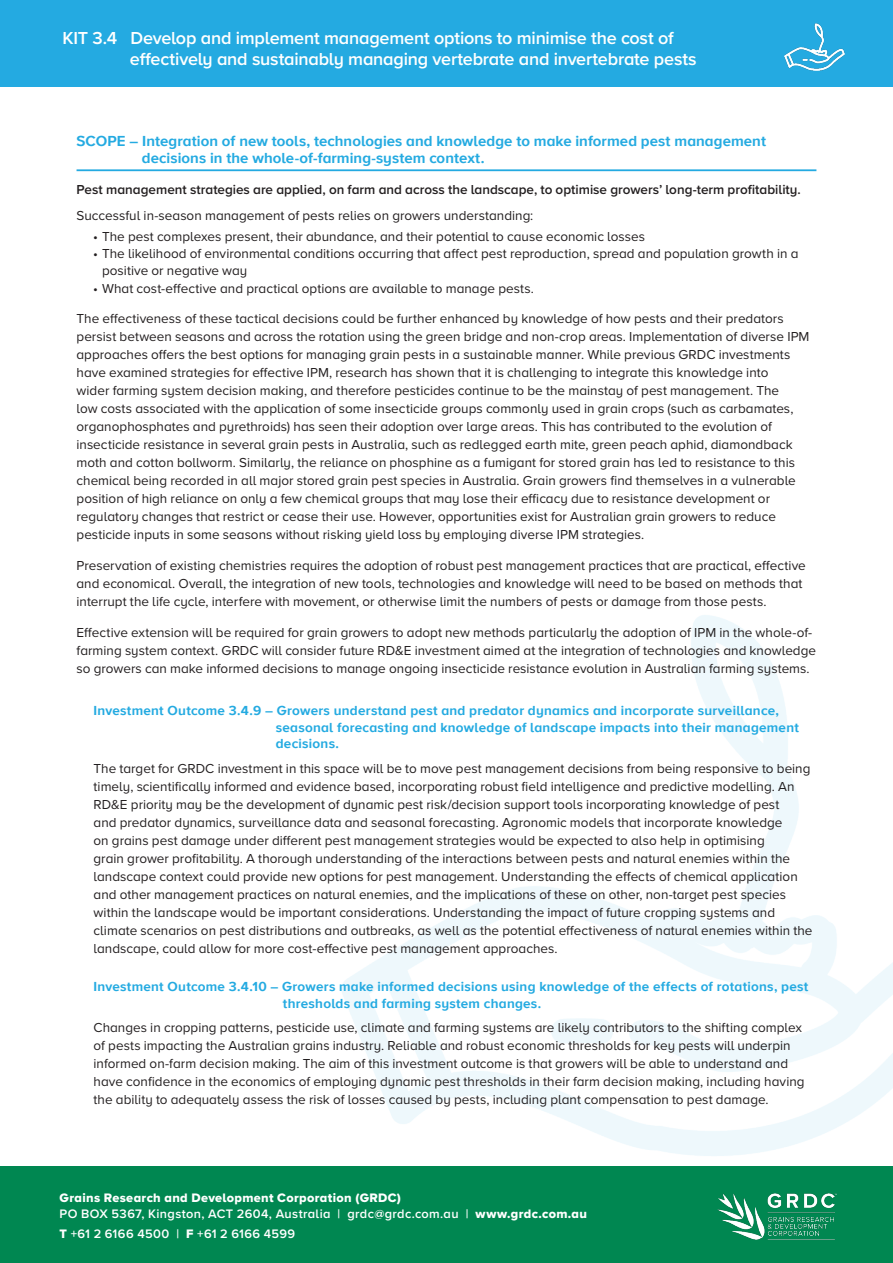
<style>
.page{position:relative;width:893px;height:1263px;background:#fff}
.page>*{position:absolute;margin:0;border:0;box-sizing:border-box;transform-origin:0 0}
.Banner_body_text{font:600 18px "Proxima Nova A";letter-spacing:-.01em;color:#fff}
.Text_heading_1_-_col{font:700 15px/17.2px "Proxima Nova AW01";letter-spacing:.005em;color:#24aae1}
.Body_text{font:13.5px/18px "Proxima Nova A";color:#231f20}
.Text_heading_2_-_col{font:700 13.5px/16.5px "Proxima Nova AW01";letter-spacing:.02em;color:#24aae1}
.Text_heading_2{font:600 13.5px "Proxima Nova A";color:#231f20}
.t1{font:600 12.75px "Proxima Nova A";letter-spacing:.03em;color:#fff}
.t2{font:12.75px "Proxima Nova A Extrabld";letter-spacing:.025em;color:#fff}
.s1{font-family:"Proxima Nova A Extrabld";font-weight:400}
</style>
<div class="page">
<div style="left:0;top:1166px;width:893px;height:97px;background:#008751"></div>
<img style="left:717px;top:1193px;width:120px;height:47px">
<div style="left:0;top:0;width:893px;height:86px;background:#24aae1"></div>
<img style="left:784px;top:23px;width:61px;height:48px">
<hr style="left:77px;top:169px;width:739px;height:2px;background:#24aae1">
<p class="Banner_body_text" style="left:63px;top:24px;width:613px">KIT 3.4 Develop and implement management options to minimise the cost of</p>
<p class="Banner_body_text" style="left:130px;top:46px;width:568px">effectively and sustainably managing vertebrate and invertebrate pests</p>
<p class="Text_heading_1_-_col" style="left:142px;top:132px;width:626px;text-indent:-65px">SCOPE – Integration of new tools, technologies and knowledge to make informed pest management decisions in the whole-of-farming-system context.</p>
<p class="Text_heading_2" style="left:77px;top:180px;width:726px">Pest management strategies are applied, on farm and across the landscape, to optimise growers’ long-term profitability.</p>
<p class="Body_text" style="left:77px;top:206px;width:458px">Successful in-season management of pests relies on growers understanding:</p>
<p class="Body_text" style="left:93px;top:227px;width:553px">• The pest complexes present, their abundance, and their potential to cause economic losses</p>
<p class="Body_text" style="left:102px;top:245px;width:698px;line-height:17.2px;text-indent:-9px">• The likelihood of environmental conditions occurring that affect pest reproduction, spread and population growth in a positive or negative way</p>
<p class="Body_text" style="left:93px;top:279px;width:442px">• What cost-effective and practical options are available to manage pests.</p>
<p class="Body_text" style="left:77px;top:309px;width:734px">The effectiveness of these tactical decisions could be further enhanced by knowledge of how pests and their predators persist between seasons and across the rotation using the green bridge and non-crop areas. Implementation of diverse IPM approaches offers the best options for managing grain pests in a sustainable manner. While previous GRDC investments have examined strategies for effective IPM, research has shown that it is challenging to integrate this knowledge into<br>wider farming system decision making, and therefore pesticides continue to be the mainstay of pest management. The<br>low costs associated with the application of some insecticide groups commonly used in grain crops (such as carbamates, organophosphates and pyrethroids) has seen their adoption over large areas. This has contributed to the evolution of insecticide resistance in several grain pests in Australia, such as redlegged earth mite, green peach aphid, diamondback moth and cotton bollworm. Similarly, the reliance on phosphine as a fumigant for stored grain has led to resistance to this chemical being recorded in all major stored grain pest species in Australia. Grain growers find themselves in a vulnerable position of high reliance on only a few chemical groups that may lose their efficacy due to resistance development or regulatory changes that restrict or cease their use. However, opportunities exist for Australian grain growers to reduce pesticide inputs in some seasons without risking yield loss by employing diverse IPM strategies.</p>
<p class="Body_text" style="left:77px;top:556px;width:731px">Preservation of existing chemistries requires the adoption of robust pest management practices that are practical, effective and economical. Overall, the integration of new tools, technologies and knowledge will need to be based on methods that interrupt the life cycle, interfere with movement, or otherwise limit the numbers of pests or damage from those pests.</p>
<p class="Body_text" style="left:77px;top:623px;width:741px">Effective extension will be required for grain growers to adopt new methods particularly the adoption of IPM in the whole-of&shy;farming system context. GRDC will consider future RD&amp;E investment aimed at the integration of technologies and knowledge so growers can make informed decisions to manage ongoing insecticide resistance evolution in Australian farming systems.</p>
<p class="Text_heading_2_-_col" style="left:276px;top:702px;width:525px;text-indent:-182px">Investment Outcome 3.4.9 – Growers understand pest and predator dynamics and incorporate surveillance, seasonal forecasting and knowledge of landscape impacts into their management decisions.</p>
<p class="Body_text" style="left:94px;top:759px;width:720px">The target for GRDC investment in this space will be to move pest management decisions from being responsive to being timely, scientifically informed and evidence based, incorporating robust field intelligence and predictive modelling. An RD&amp;E priority may be the development of dynamic pest risk/decision support tools incorporating knowledge of pest<br>and predator dynamics, surveillance data and seasonal forecasting. Agronomic models that incorporate knowledge<br>on grains pest damage under different pest management strategies would be expected to also help in optimising<br>grain grower profitability. A thorough understanding of the interactions between pests and natural enemies within the landscape context could provide new options for pest management. Understanding the effects of chemical application and other management practices on natural enemies, and the implications of these on other, non-target pest species within the landscape would be important considerations. Understanding the impact of future cropping systems and climate scenarios on pest distributions and outbreaks, as well as the potential effectiveness of natural enemies within the landscape, could allow for more cost-effective pest management approaches.</p>
<p class="Text_heading_2_-_col" style="left:283px;top:978px;width:527px;text-indent:-189px">Investment Outcome 3.4.10 – Growers make informed decisions using knowledge of the effects of rotations, pest thresholds and farming system changes.</p>
<p class="Body_text" style="left:94px;top:1018px;width:713px">Changes in cropping patterns, pesticide use, climate and farming systems are likely contributors to the shifting complex of pests impacting the Australian grains industry. Reliable and robust economic thresholds for key pests will underpin informed on-farm decision making. The aim of this investment outcome is that growers will be able to understand and have confidence in the economics of employing dynamic pest thresholds in their farm decision making, including having the ability to adequately assess the risk of losses caused by pests, including plant compensation to pest damage.</p>
<p class="t2" style="left:60px;top:1188px;width:343px">Grains Research and Development Corporation (GRDC)</p>
<p class="t1" style="left:60px;top:1204px;width:529px">PO BOX 5367, Kingston, ACT 2604, Australia | grdc@grdc.com.au | <span class="s1">www.grdc.com.au</span></p>
<p class="t1" style="left:60px;top:1224px;width:237px"><span class="s1">T</span> +61 2 6166 4500 | <span class="s1">F</span> +61 2 6166 4599</p>
</div>
